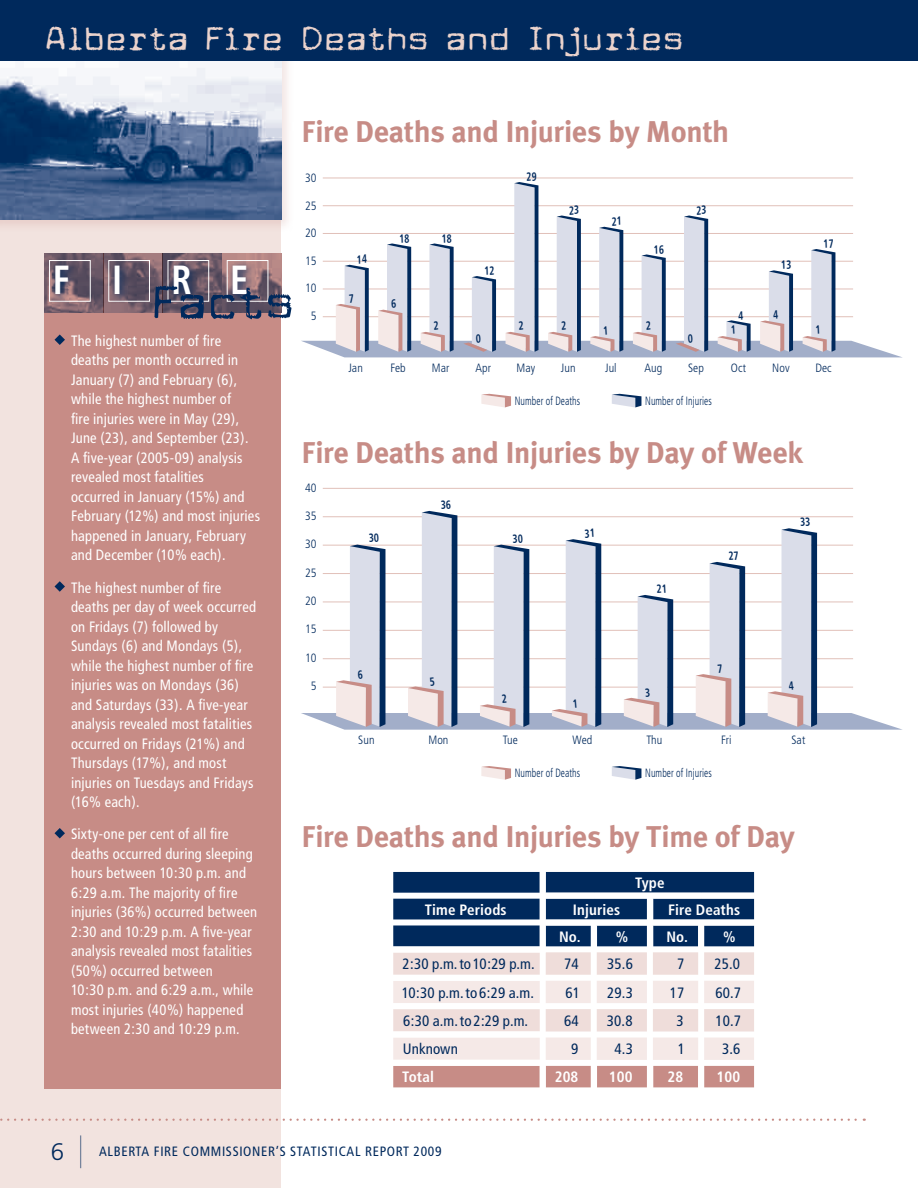
<style>
.page{position:relative;width:918px;height:1188px;background:#fff}
.page>*{position:absolute;margin:0;border:0;box-sizing:border-box;transform-origin:0 0}
.main_text{font:51px "Cuomotype";letter-spacing:.075em;color:#00295c;scale:1.1 1}
.epcor{font:700 condensed 40.65px "Frutiger";color:#fff;scale:.9 1}
.main_text-2{font:36px "Cuomotype";letter-spacing:.08em;color:#ebd3cd;scale:1.1 1}
.t1{font:300 condensed 32.7px "Frutiger";color:#00295c;scale:.37 1}
._2nd_head{font:30px "Meta Bold LF";letter-spacing:-.01em;color:#c78c86}
.t2{font:300 24px "Frutiger";color:#00295c}
.fire_facts{font:condensed 15px/19.5px "Frutiger";letter-spacing:.015em;color:#fff}
.table_numbers{font:condensed 15px "Frutiger";letter-spacing:.005em;color:#00295c}
.table_head{font:700 condensed 15px "Frutiger";letter-spacing:.01em;color:#fff}
.list_main_1_col{font:condensed 15px "Frutiger";letter-spacing:.01em;color:#00295c}
.list_main_1_col-2{font:700 condensed 15px "Frutiger";color:#fff}
.t3{font:condensed 13.5px "Frutiger";letter-spacing:.05em;color:#00295c}
.t4{font:300 condensed 12px "Frutiger";letter-spacing:.01em;color:#00295c}
.t5{font:300 condensed 12px "Frutiger";letter-spacing:.01em;color:#00295c;scale:.8 1}
</style>
<div class="page">
<div style="left:0;top:0;width:281px;height:1188px;background:#f2e3df"></div>
<svg style="left:0;top:1119px;width:865px;height:2px"></svg>
<div style="left:45px;top:253px;width:236px;height:836px;background:#c78c86"></div>
<svg style="left:104px;top:253px;width:59px;height:60px;background:#76606c"></svg>
<svg style="left:222px;top:253px;width:59px;height:60px"></svg>
<svg style="left:163px;top:253px;width:59px;height:60px;background:#675766"></svg>
<svg style="left:45px;top:253px;width:59px;height:60px;background:#6e5b68"></svg>
<div style="left:49px;top:260px;width:41px;height:41px;border:1px solid #fff"></div>
<svg style="left:50px;top:260px;width:28px;height:44px"></svg>
<div style="left:109px;top:260px;width:41px;height:41px;border:1px solid #fff"></div>
<svg style="left:109px;top:260px;width:21px;height:44px"></svg>
<div style="left:168px;top:260px;width:41px;height:41px;border:1px solid #fff"></div>
<svg style="left:168px;top:260px;width:32px;height:45px"></svg>
<div style="left:227px;top:260px;width:41px;height:41px;border:1px solid #fff"></div>
<svg style="left:227px;top:260px;width:30px;height:45px"></svg>
<hr style="left:323px;top:488px;width:530px;height:1px;background:#e1c0b9">
<svg style="left:612px;top:766px;width:29px;height:14px"></svg>
<svg style="left:481px;top:766px;width:30px;height:14px"></svg>
<svg style="left:612px;top:394px;width:29px;height:13px"></svg>
<svg style="left:481px;top:394px;width:30px;height:13px"></svg>
<div style="left:0;top:41px;width:295px;height:192px;background:#c78c86;opacity:.22"></div>
<img style="left:0;top:61px;width:281px;height:158px">
<svg style="left:55px;top:334px;width:10px;height:11px"></svg>
<svg style="left:55px;top:581px;width:10px;height:11px"></svg>
<svg style="left:55px;top:828px;width:10px;height:10px"></svg>
<svg style="left:393px;top:872px;width:361px;height:215px;background:#9595a6"></svg>
<div style="left:540px;top:920px;width:54px;height:6px;background:#d0d7e0"></div>
<div style="left:594px;top:920px;width:56px;height:6px;background:#d0d7e0"></div>
<div style="left:650px;top:920px;width:51px;height:6px;background:#d0d7e0"></div>
<div style="left:701px;top:920px;width:60px;height:6px;background:#d0d7e0"></div>
<div style="left:387px;top:947px;width:159px;height:6px;background:#fbf6f5"></div>
<div style="left:387px;top:1031px;width:155px;height:6px;background:#fbf7f6"></div>
<div style="left:540px;top:861px;width:6px;height:236px;background:#fff"></div>
<div style="left:591px;top:922px;width:6px;height:180px;background:#fff"></div>
<div style="left:647px;top:894px;width:6px;height:211px;background:#fff"></div>
<div style="left:698px;top:921px;width:6px;height:190px;background:#fff"></div>
<div style="left:754px;top:865px;width:6px;height:237px;background:#fff"></div>
<div style="left:387px;top:865px;width:6px;height:237px;background:#fff"></div>
<div style="left:377px;top:1060px;width:404px;height:6px;background:#fff"></div>
<div style="left:377px;top:1032px;width:404px;height:6px;background:#fff"></div>
<div style="left:377px;top:1003px;width:404px;height:6px;background:#fff"></div>
<div style="left:377px;top:975px;width:404px;height:6px;background:#fff"></div>
<div style="left:377px;top:946px;width:404px;height:6px;background:#fff"></div>
<div style="left:377px;top:919px;width:404px;height:6px;background:#fff"></div>
<div style="left:377px;top:893px;width:404px;height:6px;background:#fff"></div>
<div style="left:0;top:0;width:918px;height:61px;background:#00295c"></div>
<svg style="left:301px;top:510px;width:601px;height:220px"></svg>
<svg style="left:301px;top:177px;width:600px;height:180px"></svg>
<p class="main_text-2" style="left:43px;top:21px;width:583px">Alberta Fire Deaths and Injuries</p>
<p class="_2nd_head" style="left:302px;top:114px;width:429px">Fire Deaths and Injuries by Month</p>
<p class="t4" style="left:305px;top:171px;width:13px">30</p>
<p class="t4" style="left:305px;top:199px;width:13px">25</p>
<p class="epcor" style="left:53px;top:256px;width:20px">F</p>
<p class="epcor" style="left:112px;top:256px;width:13px">I</p>
<p class="epcor" style="left:172px;top:256px;width:24px">R</p>
<p class="epcor" style="left:230px;top:256px;width:22px">E</p>
<p class="main_text" style="left:154px;top:278px;width:128px">Facts</p>
<p class="t4" style="left:305px;top:226px;width:13px">20</p>
<p class="t4" style="left:305px;top:254px;width:13px">15</p>
<p class="t4" style="left:305px;top:281px;width:13px">10</p>
<p class="t4" style="left:311px;top:309px;width:7px">5</p>
<p class="fire_facts" style="left:71px;top:331px;width:191px">The highest number of fire deaths per month occurred in<br>January (7) and February (6), while the highest number of<br>fire injuries were in May (29),<br>June (23), and September (23).<br>A five‑year (2005‑09) analysis revealed most fatalities<br>occurred in January (15%) and<br>February (12%) and most injuries happened in January, February and December (10% each).</p>
<p class="fire_facts" style="left:71px;top:578px;width:187px">The highest number of fire deaths per day of week occurred on Fridays (7) followed by<br>Sundays (6) and Mondays (5), while the highest number of fire injuries was on Mondays (36) and Saturdays (33). A five‑year analysis revealed most fatalities occurred on Fridays (21%) and<br>Thursdays (17%), and most injuries on Tuesdays and Fridays (16% each).</p>
<p class="fire_facts" style="left:71px;top:824px;width:188px">Sixty‑one per cent of all fire deaths occurred during sleeping hours between 10:30 p.m. and<br>6:29 a.m. The majority of fire injuries (36%) occurred between<br>2:30 and 10:29 p.m. A five‑year analysis revealed most fatalities (50%) occurred between<br>10:30 p.m. and 6:29 a.m., while most injuries (40%) happened between 2:30 and 10:29 p.m.</p>
<p class="_2nd_head" style="left:302px;top:819px;width:494px">Fire Deaths and Injuries by Time of Day</p>
<p class="t4" style="left:348px;top:361px;width:16px">Jan</p>
<p class="t4" style="left:391px;top:361px;width:17px">Feb</p>
<p class="t4" style="left:432px;top:361px;width:19px">Mar</p>
<p class="t4" style="left:475px;top:361px;width:17px">Apr</p>
<p class="t4" style="left:516px;top:361px;width:20px">May</p>
<p class="t4" style="left:561px;top:361px;width:16px">Jun</p>
<p class="t4" style="left:605px;top:361px;width:13px">Jul</p>
<p class="t4" style="left:644px;top:361px;width:19px">Aug</p>
<p class="t4" style="left:688px;top:361px;width:17px">Sep</p>
<p class="t4" style="left:731px;top:361px;width:17px">Oct</p>
<p class="t4" style="left:772px;top:361px;width:19px">Nov</p>
<p class="t4" style="left:815px;top:361px;width:18px">Dec</p>
<p class="t5" style="left:515px;top:394px;width:83px">Number of Deaths</p>
<p class="t5" style="left:645px;top:394px;width:85px">Number of Injuries</p>
<p class="_2nd_head" style="left:302px;top:435px;width:503px">Fire Deaths and Injuries by Day of Week</p>
<p class="t4" style="left:305px;top:481px;width:13px">40</p>
<p class="t4" style="left:305px;top:509px;width:13px">35</p>
<p class="t4" style="left:305px;top:537px;width:13px">30</p>
<p class="t4" style="left:305px;top:566px;width:13px">25</p>
<p class="t4" style="left:305px;top:594px;width:13px">20</p>
<p class="t4" style="left:305px;top:622px;width:13px">15</p>
<p class="t4" style="left:305px;top:651px;width:13px">10</p>
<p class="t4" style="left:311px;top:679px;width:7px">5</p>
<p class="t4" style="left:358px;top:733px;width:18px">Sun</p>
<p class="t4" style="left:428px;top:733px;width:22px">Mon</p>
<p class="t4" style="left:503px;top:733px;width:17px">Tue</p>
<p class="t4" style="left:573px;top:733px;width:21px">Wed</p>
<p class="t4" style="left:646px;top:733px;width:17px">Thu</p>
<p class="t4" style="left:721px;top:733px;width:12px">Fri</p>
<p class="t4" style="left:791px;top:733px;width:15px">Sat</p>
<p class="t5" style="left:515px;top:766px;width:83px">Number of Deaths</p>
<p class="t5" style="left:645px;top:766px;width:85px">Number of Injuries</p>
<p class="table_head" style="left:635px;top:874px;width:31px">Type</p>
<p class="table_head" style="left:425px;top:901px;width:83px">Time Periods</p>
<p class="table_head" style="left:573px;top:901px;width:49px">Injuries</p>
<p class="table_head" style="left:668px;top:901px;width:74px">Fire Deaths</p>
<p class="table_head" style="left:559px;top:928px;width:23px">No.</p>
<p class="table_head" style="left:616px;top:928px;width:14px">%</p>
<p class="table_head" style="left:666px;top:928px;width:23px">No.</p>
<p class="table_head" style="left:723px;top:928px;width:14px">%</p>
<p class="table_numbers" style="left:403px;top:955px;width:134px">2:30 p.m.to 10:29 p.m.</p>
<p class="list_main_1_col" style="left:564px;top:955px;width:16px">74</p>
<p class="list_main_1_col" style="left:607px;top:955px;width:27px">35.6</p>
<p class="list_main_1_col" style="left:677px;top:955px;width:9px">7</p>
<p class="list_main_1_col" style="left:715px;top:955px;width:27px">25.0</p>
<p class="table_numbers" style="left:402px;top:984px;width:134px">10:30 p.m.to 6:29 a.m.</p>
<p class="list_main_1_col" style="left:565px;top:984px;width:16px">61</p>
<p class="list_main_1_col" style="left:607px;top:984px;width:27px">29.3</p>
<p class="list_main_1_col" style="left:670px;top:984px;width:16px">17</p>
<p class="list_main_1_col" style="left:715px;top:984px;width:27px">60.7</p>
<p class="table_numbers" style="left:403px;top:1012px;width:127px">6:30 a.m.to 2:29 p.m.</p>
<p class="list_main_1_col" style="left:564px;top:1012px;width:16px">64</p>
<p class="list_main_1_col" style="left:607px;top:1012px;width:27px">30.8</p>
<p class="list_main_1_col" style="left:676px;top:1012px;width:9px">3</p>
<p class="list_main_1_col" style="left:715px;top:1012px;width:27px">10.7</p>
<p class="table_numbers" style="left:403px;top:1040px;width:57px">Unknown</p>
<p class="list_main_1_col" style="left:571px;top:1040px;width:9px">9</p>
<p class="list_main_1_col" style="left:615px;top:1040px;width:20px">4.3</p>
<p class="list_main_1_col" style="left:678px;top:1040px;width:9px">1</p>
<p class="list_main_1_col" style="left:722px;top:1040px;width:20px">3.6</p>
<p class="table_head" style="left:402px;top:1068px;width:33px">Total</p>
<p class="list_main_1_col-2" style="left:555px;top:1068px;width:25px">208</p>
<p class="table_head" style="left:609px;top:1068px;width:25px">100</p>
<p class="table_head" style="left:668px;top:1068px;width:17px">28</p>
<p class="table_head" style="left:716px;top:1068px;width:25px">100</p>
<h3 class="t1" style="left:80px;top:1130px;width:9px">|</h3>
<h3 class="t2" style="left:51px;top:1138px;width:15px">6</h3>
<p class="t3" style="left:99px;top:1144px;width:344px">ALBERTA FIRE COMMISSIONER’S STATISTICAL REPORT 2009</p>
</div>
